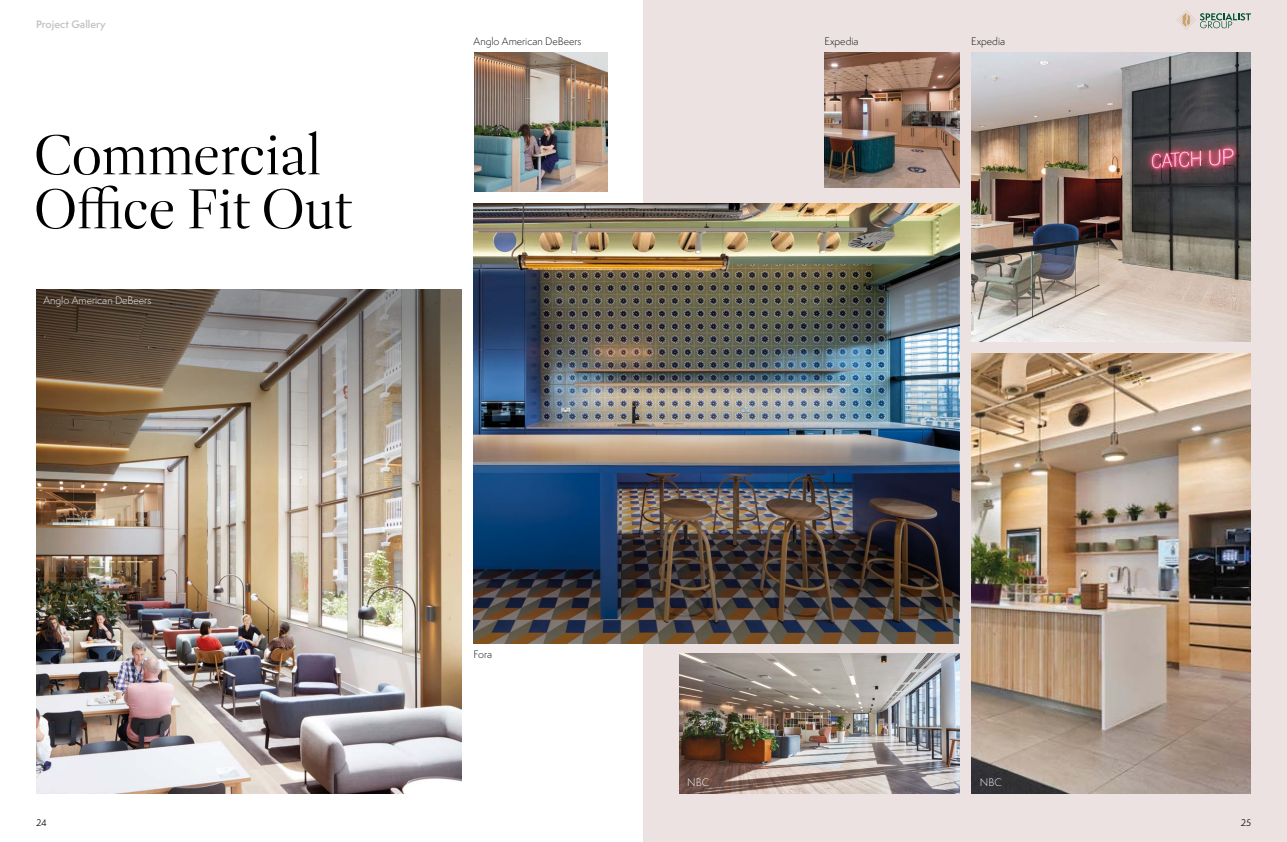
<style>
.page{position:relative;width:1287px;height:842px;background:#fff}
.page>*{position:absolute;margin:0;border:0;box-sizing:border-box;transform-origin:0 0}
.t1{font:300 57px/54px "Dashiell Fine";letter-spacing:-.01em;color:#000}
.t2{font:300 10px "Semplicita Pro";color:#000}
.t3{font:300 10px "Semplicita Pro";color:#fff}
.t4{font:600 10px "Semplicita Pro";color:#c3c3c6}
.t5{font:9px "Semplicita Pro";color:#000}
</style>
<div class="page">
<div style="left:643px;top:0;width:644px;height:842px;background:#ece2e1"></div>
<img style="left:36px;top:289px;width:426px;height:505px">
<img style="left:474px;top:203px;width:485px;height:440px">
<img style="left:971px;top:52px;width:280px;height:290px">
<img style="left:679px;top:654px;width:280px;height:140px">
<img style="left:971px;top:354px;width:280px;height:440px">
<img style="left:474px;top:52px;width:133px;height:139px">
<img style="left:825px;top:52px;width:134px;height:135px">
<svg style="left:1176px;top:10px;width:75px;height:20px"></svg>
<p class="t4" style="left:36px;top:17px;width:71px">Project Gallery</p>
<h1 class="t1" style="left:34px;top:129px;width:321px">Commercial<br>Office Fit Out</h1>
<p class="t3" style="left:43px;top:294px;width:109px">Anglo American DeBeers</p>
<p class="t2" style="left:474px;top:35px;width:109px">Anglo American DeBeers</p>
<p class="t2" style="left:825px;top:35px;width:35px">Expedia</p>
<p class="t2" style="left:971px;top:35px;width:35px">Expedia</p>
<p class="t2" style="left:474px;top:647px;width:20px">Fora</p>
<p class="t3" style="left:687px;top:776px;width:23px">NBC</p>
<p class="t3" style="left:980px;top:776px;width:23px">NBC</p>
<p class="t5" style="left:36px;top:816px;width:12px">24</p>
<p class="t5" style="left:1241px;top:816px;width:12px">25</p>
</div>
